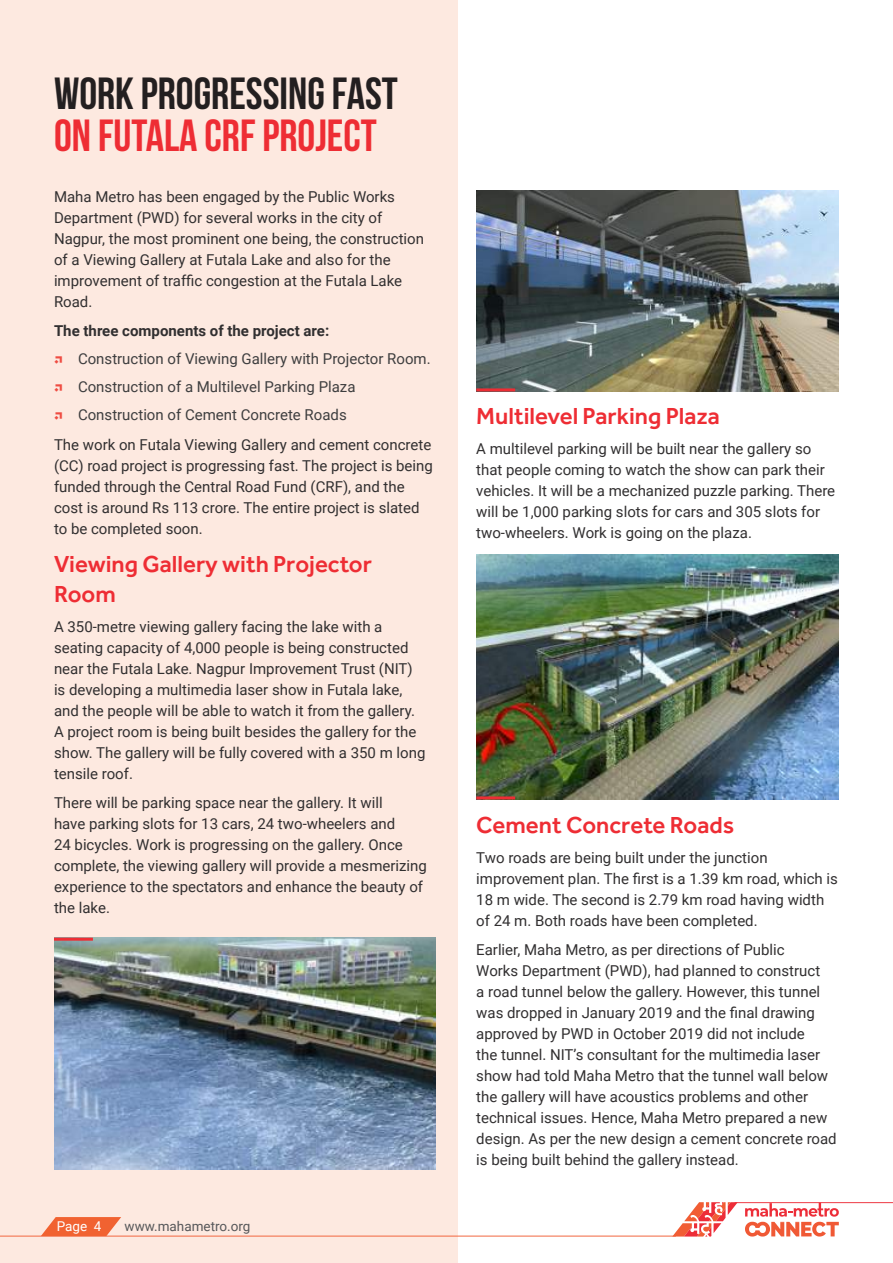
<style>
.page{position:relative;width:893px;height:1263px;background:#fff}
.page>*{position:absolute;margin:0;border:0;box-sizing:border-box;transform-origin:0 0}
.t1{font:45px "Bebas Neue";color:#231f20}
.t2{font:45px "Bebas Neue";color:#ee2d34}
.t3{font:500 24px/30px "Effra";color:#ee2d34}
.t4{font:15px/21px "Roboto";color:#312f30}
.t5{font:15px/28px "Roboto";color:#3e3e3f}
.t6{font:13.5px "Roboto";color:#57585a}
.t7{font:13.5px "Roboto";color:#fff}
.s1{font-weight:700;color:#312f30}
.s2{font-family:"Click Bits Arrows 1";color:#ef4c42}
</style>
<div class="page">
<div style="left:0;top:0;width:457px;height:1263px;background:#fde9e0"></div>
<svg style="left:673px;top:1202px;width:65px;height:34px"></svg>
<svg style="left:745px;top:1203px;width:94px;height:13px"></svg>
<svg style="left:745px;top:1222px;width:94px;height:14px"></svg>
<hr style="left:735px;top:1202px;width:158px;height:1px;background:#ed2d38">
<hr style="left:0;top:1235px;width:676px;height:1px;background:#f15d34">
<svg style="left:41px;top:1217px;width:80px;height:19px"></svg>
<img style="left:54px;top:938px;width:382px;height:231px">
<hr style="left:54px;top:938px;width:39px;height:3px;background:#ee2d34">
<img style="left:476px;top:190px;width:363px;height:201px">
<img style="left:476px;top:555px;width:363px;height:244px">
<hr style="left:476px;top:388px;width:39px;height:3px;background:#ee2d34">
<hr style="left:476px;top:796px;width:39px;height:3px;background:#ee2d34">
<h1 class="t1" style="left:54px;top:69px;width:345px">WORK PROGRESSING FAST</h1>
<h1 class="t2" style="left:54px;top:111px;width:324px">ON FUTALA CRF PROJECT</h1>
<p class="t4" style="left:54px;top:185px;width:372px">Maha Metro has been engaged by the Public Works Department (PWD) for several works in the city of Nagpur, the most prominent one being, the construction of a Viewing Gallery at Futala Lake and also for the improvement of traffic congestion at the Futala Lake Road.</p>
<p class="t5" style="left:54px;top:316px;width:378px"><span class="s1">The three components of the project are:<br></span><span class="s2">C</span> Construction of Viewing Gallery with Projector Room.<br><span class="s2">C</span> Construction of a Multilevel Parking Plaza<br><span class="s2">C</span> Construction of Cement Concrete Roads</p>
<p class="t4" style="left:54px;top:433px;width:380px">The work on Futala Viewing Gallery and cement concrete (CC) road project is progressing fast. The project is being funded through the Central Road Fund (CRF), and the cost is around Rs 113 crore. The entire project is slated to be completed soon.</p>
<h2 class="t3" style="left:54px;top:549px;width:319px">Viewing Gallery with Projector<br>Room</h2>
<p class="t4" style="left:54px;top:615px;width:373px">A 350-metre viewing gallery facing the lake with a seating capacity of 4,000 people is being constructed near the Futala Lake. Nagpur Improvement Trust (NIT) is developing a multimedia laser show in Futala lake, and the people will be able to watch it from the gallery.<br>A project room is being built besides the gallery for the show. The gallery will be fully covered with a 350 m long tensile roof.</p>
<p class="t4" style="left:54px;top:792px;width:374px">There will be parking space near the gallery. It will<br>have parking slots for 13 cars, 24 two-wheelers and<br>24 bicycles. Work is progressing on the gallery. Once complete, the viewing gallery will provide a mesmerizing experience to the spectators and enhance the beauty of the lake.</p>
<p class="t7" style="left:57px;top:1216px;width:46px">Page 4</p>
<p class="t6" style="left:125px;top:1216px;width:127px">www.mahametro.org</p>
<h2 class="t3" style="left:476px;top:401px;width:245px">Multilevel Parking Plaza</h2>
<p class="t4" style="left:476px;top:437px;width:360px">A multilevel parking will be built near the gallery so that people coming to watch the show can park their vehicles. It will be a mechanized puzzle parking. There will be 1,000 parking slots for cars and 305 slots for two-wheelers. Work is going on the plaza.</p>
<h2 class="t3" style="left:476px;top:810px;width:260px">Cement Concrete Roads</h2>
<p class="t4" style="left:476px;top:846px;width:363px">Two roads are being built under the junction improvement plan. The first is a 1.39 km road, which is 18 m wide. The second is 2.79 km road having width of 24 m. Both roads have been completed.</p>
<p class="t4" style="left:476px;top:939px;width:362px">Earlier, Maha Metro, as per directions of Public<br>Works Department (PWD), had planned to construct<br>a road tunnel below the gallery. However, this tunnel was dropped in January 2019 and the final drawing approved by PWD in October 2019 did not include<br>the tunnel. NIT’s consultant for the multimedia laser show had told Maha Metro that the tunnel wall below the gallery will have acoustics problems and other technical issues. Hence, Maha Metro prepared a new design. As per the new design a cement concrete road is being built behind the gallery instead.</p>
</div>
